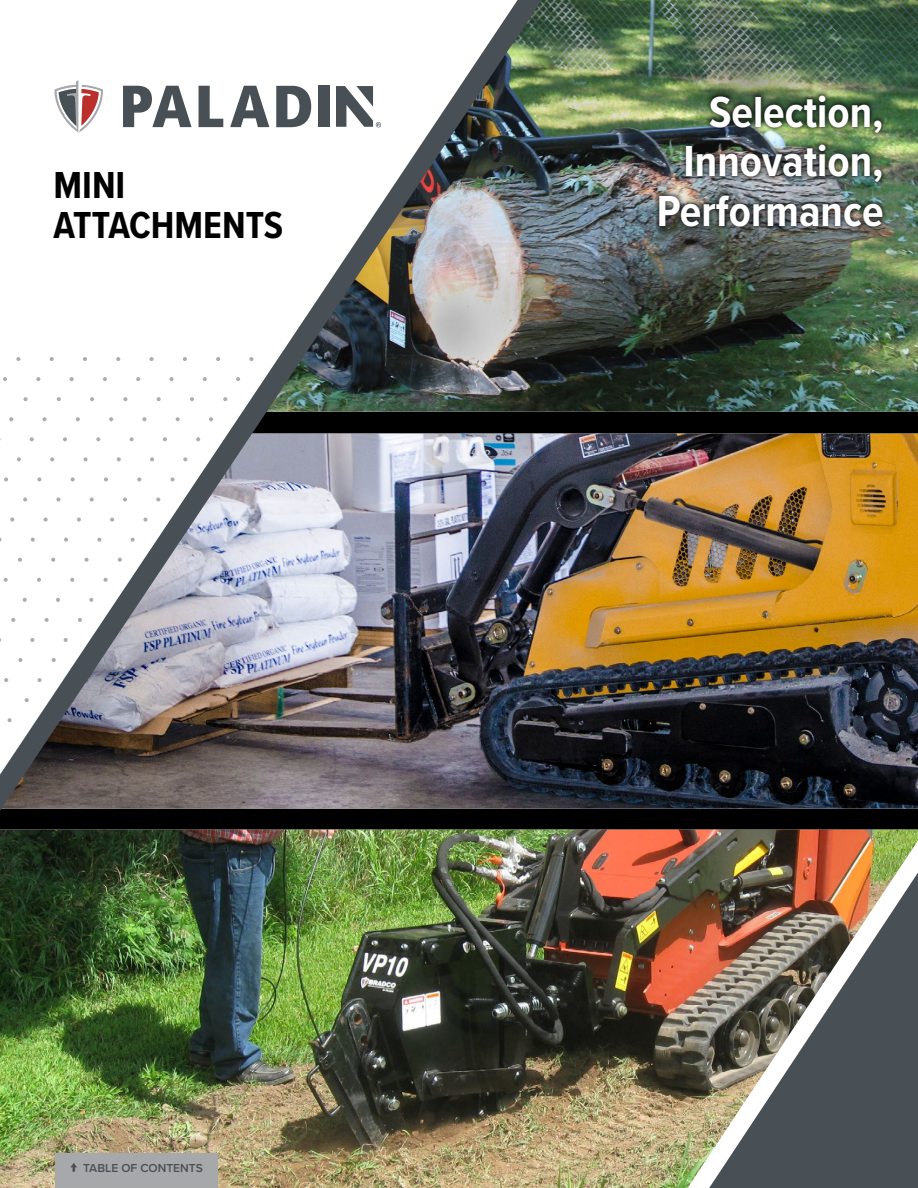
<style>
.page{position:relative;width:918px;height:1188px;background:#fff}
.page>*{position:absolute;margin:0;border:0;box-sizing:border-box;transform-origin:0 0}
.t1{font:700 45px/49.5px "Proxima Nova Cond";color:#fff;text-align:right}
.t2{font:700 39px/40.5px "Proxima Nova Cond";color:#000}
.t3{font:600 12px "Proxima Nova";color:#4a4f54}
.s1{font-size:16.5px}
</style>
<div class="page">
<div style="left:0;top:412px;width:918px;height:418px;background:#000"></div>
<img style="left:0;top:830px;width:918px;height:358px">
<img style="left:542px;top:434px;width:376px;height:375px">
<img style="left:542px;top:0;width:376px;height:412px">
<img style="left:688px;top:841px;width:230px;height:347px">
<img style="left:709px;top:873px;width:209px;height:315px">
<img style="left:0;top:0;width:542px;height:811px">
<svg style="left:3px;top:377px;width:4px;height:4px"></svg>
<svg style="left:36px;top:377px;width:4px;height:4px"></svg>
<svg style="left:70px;top:377px;width:4px;height:4px"></svg>
<svg style="left:103px;top:377px;width:4px;height:4px"></svg>
<svg style="left:136px;top:377px;width:4px;height:4px"></svg>
<svg style="left:169px;top:377px;width:5px;height:4px"></svg>
<svg style="left:203px;top:377px;width:4px;height:4px"></svg>
<svg style="left:236px;top:377px;width:4px;height:4px"></svg>
<svg style="left:16px;top:357px;width:4px;height:4px"></svg>
<svg style="left:50px;top:357px;width:4px;height:4px"></svg>
<svg style="left:83px;top:357px;width:4px;height:4px"></svg>
<svg style="left:116px;top:357px;width:4px;height:4px"></svg>
<svg style="left:150px;top:357px;width:4px;height:4px"></svg>
<svg style="left:183px;top:357px;width:4px;height:4px"></svg>
<svg style="left:216px;top:357px;width:4px;height:4px"></svg>
<svg style="left:249px;top:357px;width:4px;height:4px"></svg>
<svg style="left:9px;top:417px;width:4px;height:4px"></svg>
<svg style="left:42px;top:417px;width:5px;height:4px"></svg>
<svg style="left:76px;top:417px;width:4px;height:4px"></svg>
<svg style="left:109px;top:417px;width:4px;height:4px"></svg>
<svg style="left:142px;top:417px;width:4px;height:4px"></svg>
<svg style="left:176px;top:417px;width:4px;height:4px"></svg>
<svg style="left:209px;top:417px;width:4px;height:4px"></svg>
<svg style="left:30px;top:437px;width:4px;height:4px"></svg>
<svg style="left:63px;top:437px;width:4px;height:4px"></svg>
<svg style="left:96px;top:437px;width:4px;height:4px"></svg>
<svg style="left:130px;top:437px;width:4px;height:4px"></svg>
<svg style="left:163px;top:437px;width:4px;height:4px"></svg>
<svg style="left:196px;top:437px;width:4px;height:4px"></svg>
<svg style="left:17px;top:457px;width:4px;height:4px"></svg>
<svg style="left:50px;top:457px;width:4px;height:4px"></svg>
<svg style="left:83px;top:457px;width:5px;height:4px"></svg>
<svg style="left:117px;top:457px;width:4px;height:4px"></svg>
<svg style="left:150px;top:457px;width:4px;height:4px"></svg>
<svg style="left:183px;top:457px;width:4px;height:4px"></svg>
<svg style="left:4px;top:477px;width:4px;height:4px"></svg>
<svg style="left:37px;top:477px;width:4px;height:4px"></svg>
<svg style="left:71px;top:477px;width:4px;height:4px"></svg>
<svg style="left:104px;top:477px;width:4px;height:4px"></svg>
<svg style="left:137px;top:477px;width:4px;height:4px"></svg>
<svg style="left:170px;top:477px;width:5px;height:4px"></svg>
<svg style="left:23px;top:497px;width:4px;height:5px"></svg>
<svg style="left:56px;top:497px;width:4px;height:5px"></svg>
<svg style="left:90px;top:497px;width:4px;height:5px"></svg>
<svg style="left:123px;top:497px;width:4px;height:5px"></svg>
<svg style="left:156px;top:497px;width:4px;height:5px"></svg>
<svg style="left:10px;top:518px;width:4px;height:4px"></svg>
<svg style="left:44px;top:518px;width:4px;height:4px"></svg>
<svg style="left:77px;top:518px;width:4px;height:4px"></svg>
<svg style="left:110px;top:518px;width:4px;height:4px"></svg>
<svg style="left:143px;top:518px;width:5px;height:4px"></svg>
<svg style="left:31px;top:538px;width:4px;height:4px"></svg>
<svg style="left:64px;top:538px;width:4px;height:4px"></svg>
<svg style="left:97px;top:538px;width:4px;height:4px"></svg>
<svg style="left:131px;top:538px;width:4px;height:4px"></svg>
<svg style="left:18px;top:558px;width:4px;height:4px"></svg>
<svg style="left:51px;top:558px;width:4px;height:4px"></svg>
<svg style="left:84px;top:558px;width:5px;height:4px"></svg>
<svg style="left:118px;top:558px;width:4px;height:4px"></svg>
<svg style="left:4px;top:578px;width:4px;height:4px"></svg>
<svg style="left:37px;top:578px;width:4px;height:4px"></svg>
<svg style="left:70px;top:578px;width:4px;height:4px"></svg>
<svg style="left:104px;top:578px;width:4px;height:4px"></svg>
<svg style="left:23px;top:598px;width:4px;height:4px"></svg>
<svg style="left:56px;top:598px;width:4px;height:4px"></svg>
<svg style="left:89px;top:598px;width:4px;height:4px"></svg>
<svg style="left:11px;top:618px;width:4px;height:4px"></svg>
<svg style="left:45px;top:618px;width:4px;height:4px"></svg>
<svg style="left:78px;top:618px;width:4px;height:4px"></svg>
<svg style="left:18px;top:658px;width:5px;height:4px"></svg>
<svg style="left:52px;top:658px;width:4px;height:4px"></svg>
<svg style="left:4px;top:678px;width:4px;height:4px"></svg>
<svg style="left:37px;top:678px;width:5px;height:4px"></svg>
<svg style="left:25px;top:698px;width:4px;height:4px"></svg>
<svg style="left:8px;top:718px;width:4px;height:4px"></svg>
<svg style="left:30px;top:638px;width:4px;height:4px"></svg>
<svg style="left:64px;top:638px;width:4px;height:4px"></svg>
<svg style="left:23px;top:397px;width:5px;height:4px"></svg>
<svg style="left:57px;top:397px;width:4px;height:4px"></svg>
<svg style="left:90px;top:397px;width:4px;height:4px"></svg>
<svg style="left:123px;top:397px;width:4px;height:4px"></svg>
<svg style="left:157px;top:397px;width:4px;height:4px"></svg>
<svg style="left:190px;top:397px;width:4px;height:4px"></svg>
<svg style="left:223px;top:397px;width:4px;height:4px"></svg>
<svg style="left:55px;top:80px;width:48px;height:53px"></svg>
<svg style="left:123px;top:86px;width:69px;height:41px"></svg>
<svg style="left:199px;top:86px;width:24px;height:41px"></svg>
<svg style="left:230px;top:86px;width:39px;height:41px"></svg>
<svg style="left:276px;top:86px;width:35px;height:41px"></svg>
<div style="left:318px;top:86px;width:11px;height:41px;background:#484f55"></div>
<svg style="left:336px;top:86px;width:45px;height:41px"></svg>
<div style="left:653px;top:89px;width:235px;height:143px;background:#000;opacity:.75"></div>
<div style="left:55px;top:1154px;width:162px;height:34px;background:#a7a8aa"></div>
<p class="t2" style="left:54px;top:164px;width:231px">MINI<br>ATTACHMENTS</p>
<p class="t3" style="left:69px;top:1159px;width:135px"><span class="s1">↑</span> TABLE OF CONTENTS</p>
<p class="t1" style="left:657px;top:86px;width:228px">Selection,<br>Innovation,<br>Performance</p>
</div>
